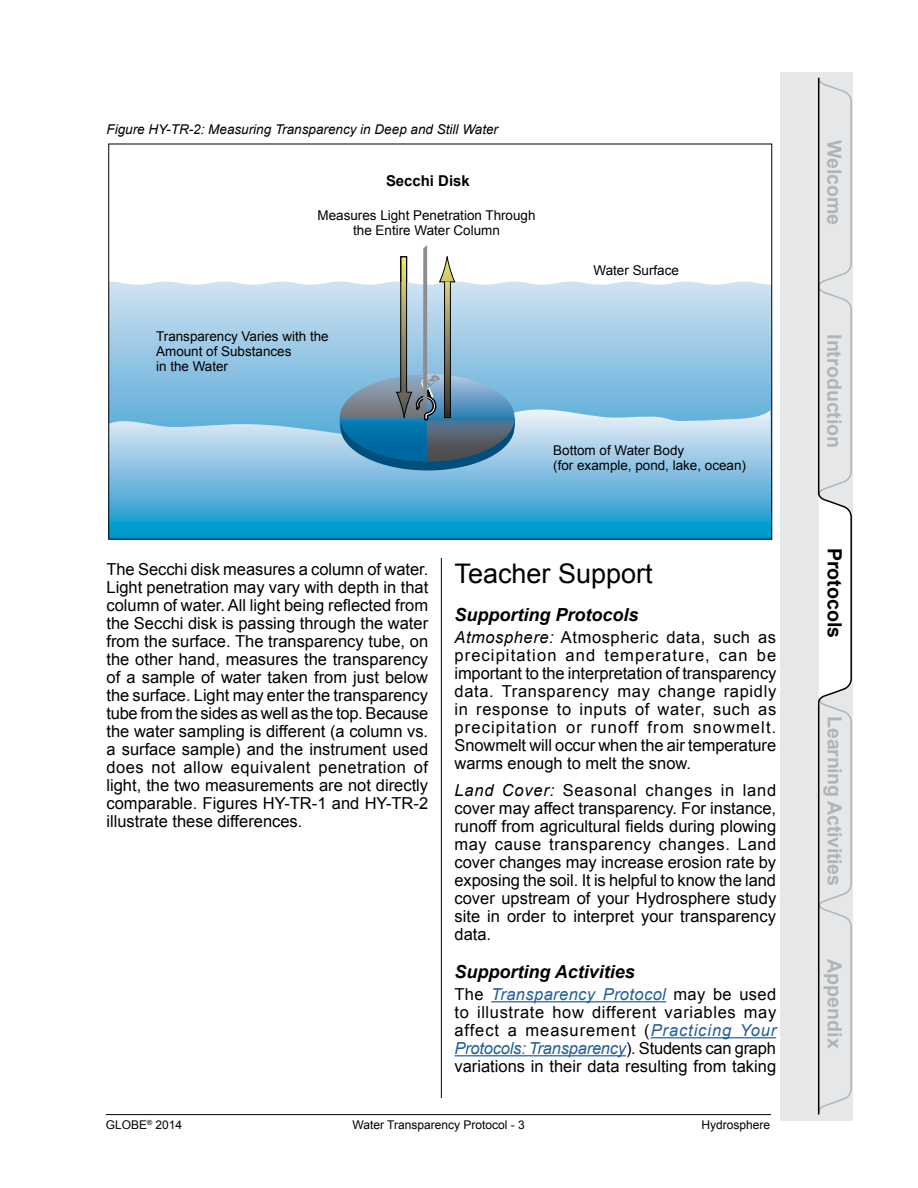
<style>
.page{position:relative;width:918px;height:1188px;background:#fff}
.page>*{position:absolute;margin:0;border:0;box-sizing:border-box;transform-origin:0 0}
.t1{font:27px "Arial";color:#000}
.t2{font:700 19.65px "Arial";color:#b1b4b6}
.t3{font:700 19.65px "Arial";color:#000}
.t4{font:italic 700 18px "Arial";color:#000}
.t5{font:16.5px/18px "Arial";color:#000;text-align:justify}
.t6{font:700 15px "Arial";color:#000}
.t7{font:13.5px/15px "Arial";color:#000}
.t8{font:italic 13.5px "Arial";color:#000}
.t9{font:12px "Arial";color:#000}
.s1{font-style:italic}
.s2{font-style:italic;color:#215e9e}
</style>
<div class="page">
<hr style="left:441px;top:128px;width:1px;height:970px;background:#000">
<hr style="left:106px;top:1114px;width:665px;height:1px;background:#000">
<div style="left:780px;top:72px;width:73px;height:1048px;background:#e6e7e8"></div>
<svg style="left:818px;top:77px;width:34px;height:1038px"></svg>
<div style="left:423px;top:82px;width:33px;height:476px;background:#fff"></div>
<hr style="left:491px;top:1001px;width:175px;height:1px;background:#215e9e">
<hr style="left:651px;top:1037px;width:125px;height:1px;background:#215e9e">
<hr style="left:454px;top:1055px;width:172px;height:1px;background:#215e9e">
<svg style="left:110px;top:282px;width:660px;height:128px;background:#9ecae6"></svg>
<svg style="left:110px;top:410px;width:660px;height:128px;background:#6ab8de"></svg>
<div style="left:340px;top:383px;width:174px;height:87px;background:#004e7c;border-radius:50%"></div>
<svg style="left:340px;top:245px;width:175px;height:217px"></svg>
<svg style="left:446px;top:283px;width:3px;height:133px"></svg>
<div style="left:444px;top:281px;width:7px;height:137px;border:1px solid #000"></div>
<div style="left:400px;top:256px;width:7px;height:27px;border:1px solid #000"></div>
<p class="t8" style="left:106px;top:121px;width:393px">Figure HY-TR-2: Measuring Transparency in Deep and Still Water</p>
<p class="t6" style="left:386px;top:171px;width:85px">Secchi Disk</p>
<p class="t7" style="left:318px;top:208px;width:219px;text-align:center">Measures Light Penetration Through the Entire Water Column</p>
<p class="t7" style="left:156px;top:329px;width:174px">Transparency Varies with the<br>Amount of Substances<br>in the Water</p>
<p class="t7" style="left:594px;top:263px;width:87px">Water Surface</p>
<p class="t7" style="left:553px;top:442px;width:194px">Bottom of Water Body<br>(for example, pond, lake, ocean)</p>
<p class="t5" style="left:106px;top:560px;width:323px">The Secchi disk measures a column of water.<br>Light penetration may vary with depth in that column of water. All light being reflected from the Secchi disk is passing through the water from the surface. The transparency tube, on the other hand, measures the transparency of a sample of water taken from just below the surface. Light may enter the transparency tube from the sides as well as the top. Because the water sampling is different (a column vs. a surface sample) and the instrument used does not allow equivalent penetration of light, the two measurements are not directly comparable. Figures HY-TR-1 and HY-TR-2 illustrate these differences.</p>
<h1 class="t1" style="left:454px;top:556px;width:200px">Teacher Support</h1>
<p class="t4" style="left:454px;top:602px;width:186px">Supporting Protocols</p>
<p class="t5" style="left:454px;top:628px;width:323px"><span class="s1">Atmosphere:</span> Atmospheric data, such as precipitation and temperature, can be important to the interpretation of transparency data. Transparency may change rapidly in response to inputs of water, such as precipitation or runoff from snowmelt.<br>Snowmelt will occur when the air temperature warms enough to melt the snow.</p>
<p class="t5" style="left:454px;top:781px;width:323px"><span class="s1">Land Cover:</span> Seasonal changes in land cover may affect transparency. For instance, runoff from agricultural fields during plowing may cause transparency changes. Land cover changes may increase erosion rate by exposing the soil. It is helpful to know the land cover upstream of your Hydrosphere study site in order to interpret your transparency data.</p>
<p class="t4" style="left:454px;top:959px;width:182px">Supporting Activities</p>
<p class="t5" style="left:454px;top:985px;width:323px">The <span class="s2">Transparency Protocol</span> may be used to illustrate how different variables may affect a measurement (<span class="s2">Practicing Your Protocols: Transparency</span>). Students can graph variations in their data resulting from taking</p>
<p class="t9" style="left:106px;top:1117px;width:78px">GLOBE<sup>®</sup> 2014</p>
<p class="t9" style="left:353px;top:1117px;width:174px">Water Transparency Protocol - 3</p>
<p class="t9" style="left:702px;top:1117px;width:70px">Hydrosphere</p>
<p class="t2" style="left:848px;top:140px;width:87px;rotate:90deg">Welcome</p>
<p class="t2" style="left:848px;top:334px;width:116px;rotate:90deg">Introduction</p>
<p class="t3" style="left:848px;top:548px;width:92px;rotate:90deg">Protocols</p>
<p class="t2" style="left:848px;top:716px;width:171px;rotate:90deg">Learning Activities</p>
<p class="t2" style="left:848px;top:959px;width:91px;rotate:90deg">Appendix</p>
</div>
